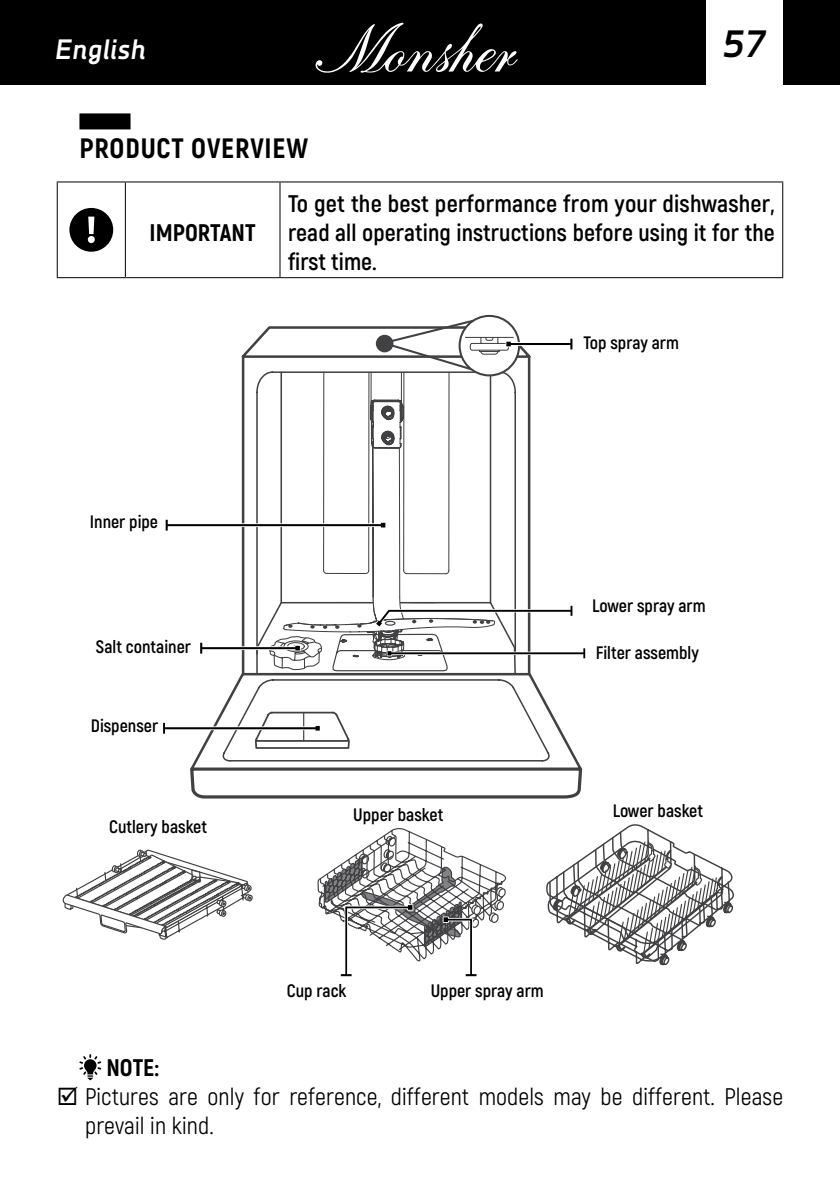
<style>
.page{position:relative;width:840px;height:1191px;background:#fff}
.page>*{position:absolute;margin:0;border:0;box-sizing:border-box;transform-origin:0 0}
.t1{font:italic 700 38px "Decima Nova Pro";color:#000}
.t2{font:800 28px "Akrobat";letter-spacing:.03em;color:#000}
.t3{font:italic 700 28px "Decima Nova Pro";color:#fff}
.t4{font:700 24px/28.8px "Akrobat";letter-spacing:.005em;color:#000;text-align:justify}
.t5{font:24px/28.8px "Akrobat";letter-spacing:.005em;color:#000}
.t6{font:800 24px "Akrobat";color:#000}
.t7{font:italic 700 24px "Decima Nova Pro";color:#fff}
.t8{font:700 18px "Akrobat";color:#000}
</style>
<div class="page">
<div style="left:0;top:0;width:839px;height:85px;background:#000"></div>
<div style="left:706px;top:0;width:76px;height:91px;background:#fff"></div>
<svg style="left:315px;top:23px;width:202px;height:50px"></svg>
<div style="left:79px;top:113px;width:51px;height:16px;background:#000"></div>
<hr style="left:57px;top:181px;width:68px;height:1px;background:#000">
<hr style="left:57px;top:182px;width:1px;height:95px;background:#000">
<hr style="left:125px;top:181px;width:155px;height:1px;background:#000">
<hr style="left:125px;top:182px;width:1px;height:95px;background:#000">
<hr style="left:280px;top:181px;width:502px;height:1px;background:#000">
<hr style="left:279px;top:182px;width:1px;height:95px;background:#000">
<hr style="left:781px;top:182px;width:1px;height:95px;background:#000">
<hr style="left:57px;top:277px;width:68px;height:1px;background:#000">
<hr style="left:125px;top:277px;width:155px;height:1px;background:#000">
<hr style="left:280px;top:277px;width:502px;height:1px;background:#000">
<div style="left:69px;top:208px;width:44px;height:44px;background:#000;border-radius:50%"></div>
<svg style="left:88px;top:217px;width:7px;height:26px"></svg>
<svg style="left:79px;top:1054px;width:22px;height:26px"></svg>
<hr style="left:489px;top:372px;width:2px;height:230px;background:#414042">
<svg style="left:163px;top:381px;width:423px;height:418px"></svg>
<div style="left:458px;top:315px;width:62px;height:61px;border:2px solid #414042;border-radius:50%"></div>
<svg style="left:241px;top:318px;width:332px;height:54px"></svg>
<svg style="left:546px;top:824px;width:187px;height:142px"></svg>
<svg style="left:63px;top:849px;width:189px;height:91px"></svg>
<svg style="left:317px;top:828px;width:189px;height:149px"></svg>
<h3 class="t7" style="left:57px;top:35px;width:88px">Русский</h3>
<h1 class="t1" style="left:722px;top:22px;width:46px">57</h1>
<h2 class="t3" style="left:55px;top:33px;width:92px">English</h2>
<h2 class="t2" style="left:79px;top:130px;width:230px">PRODUCT OVERVIEW</h2>
<h3 class="t6" style="left:149px;top:217px;width:107px">IMPORTANT</h3>
<h3 class="t4" style="left:288px;top:189px;width:488px">To get the best performance from your dishwasher, read all operating instructions before using it for the first time.</h3>
<p class="t8" style="left:583px;top:331px;width:97px">Top spray arm</p>
<p class="t8" style="left:90px;top:510px;width:70px">Inner pipe</p>
<p class="t8" style="left:96px;top:635px;width:97px">Salt container</p>
<p class="t8" style="left:91px;top:714px;width:69px">Dispenser</p>
<p class="t8" style="left:109px;top:815px;width:99px">Cutlery basket</p>
<p class="t8" style="left:591px;top:594px;width:115px">Lower spray arm</p>
<p class="t8" style="left:595px;top:641px;width:104px">Filter assembly</p>
<p class="t8" style="left:353px;top:803px;width:91px">Upper basket</p>
<p class="t8" style="left:612px;top:799px;width:92px">Lower basket</p>
<p class="t8" style="left:287px;top:980px;width:61px">Cup rack</p>
<p class="t8" style="left:430px;top:980px;width:114px">Upper spray arm</p>
<h3 class="t6" style="left:106px;top:1052px;width:54px">NOTE:</h3>
<h3 class="t5" style="left:85px;top:1082px;width:699px">Pictures are only for reference, different models may be different. Please prevail in kind.</h3>
</div>
